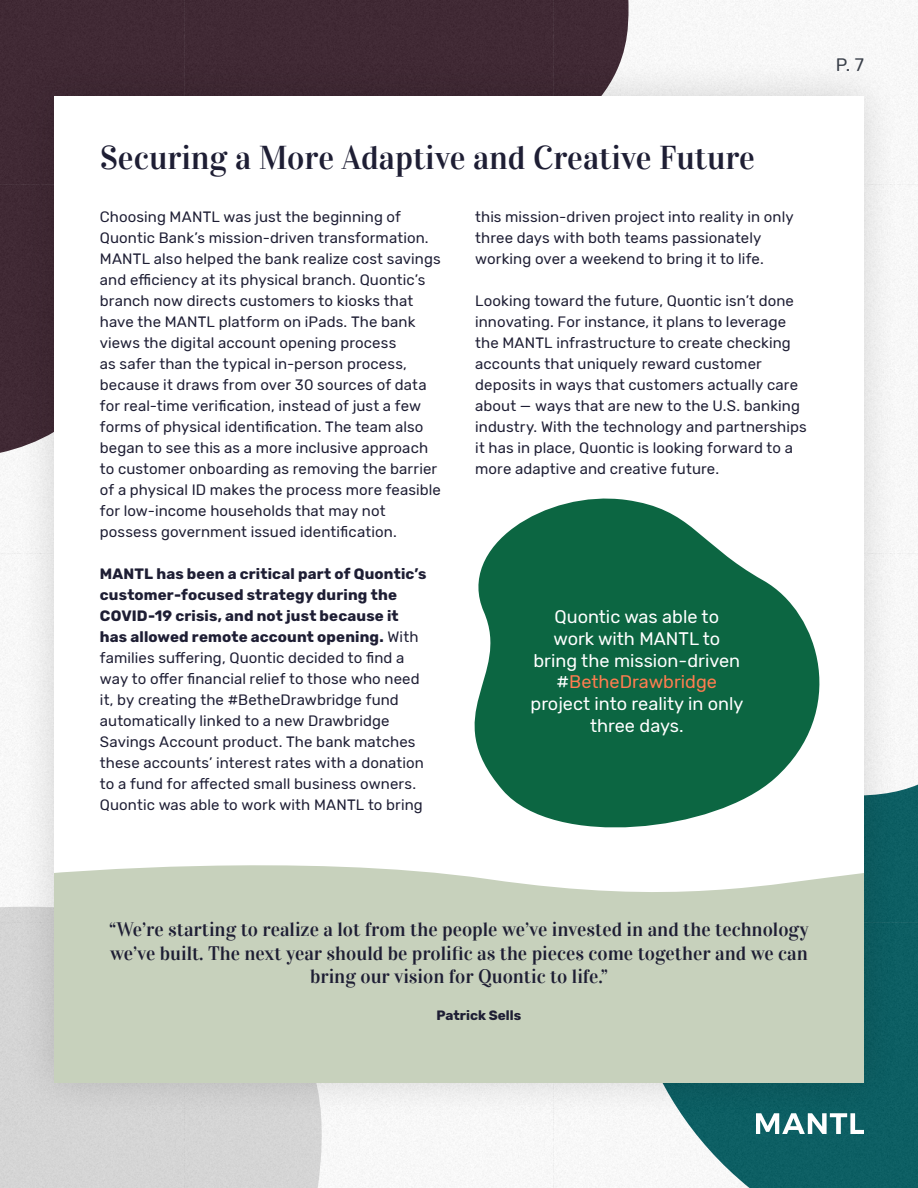
<style>
.page{position:relative;width:918px;height:1188px;background:#fff}
.page>*{position:absolute;margin:0;border:0;box-sizing:border-box;transform-origin:0 0}
.t1{font:33px "Vidaloka";color:#1e1e34}
.t2{font:19.5px/23.4px "Vidaloka";color:#1e1e34;text-align:center}
.t3{font:18.15px/21.8px "Rubik";color:#fff;text-align:center}
.t4{font:18px "Rubik";color:#393f49}
.t5{font:15px/21px "Rubik";letter-spacing:.005em;color:#1e1e34}
.t6{font:700 13.5px "Rubik";color:#1e1e34}
.s1{font-weight:700}
.s2{color:#ff7d50}
</style>
<div class="page">
<img style="left:0;top:0;width:918px;height:1188px">
<div style="left:16px;top:58px;width:886px;height:1063px;background:#000;opacity:.15"></div>
<div style="left:54px;top:96px;width:810px;height:987px;background:#fff"></div>
<svg style="left:756px;top:1113px;width:108px;height:21px"></svg>
<svg style="left:474px;top:498px;width:346px;height:330px;fill:#0c6642"></svg>
<div style="left:54px;top:865px;width:810px;height:218px;background:#c7d1bc"></div>
<h1 class="t1" style="left:100px;top:138px;width:657px">Securing a More Adaptive and Creative Future</h1>
<p class="t5" style="left:100px;top:207px;width:343px">Choosing MANTL was just the beginning of Quontic Bank’s mission-driven transformation.<br>MANTL also helped the bank realize cost savings and efficiency at its physical branch. Quontic’s branch now directs customers to kiosks that have the MANTL platform on iPads. The bank views the digital account opening process<br>as safer than the typical in-person process, because it draws from over 30 sources of data for real-time verification, instead of just a few forms of physical identification. The team also began to see this as a more inclusive approach to customer onboarding as removing the barrier of a physical ID makes the process more feasible for low-income households that may not possess government issued identification.</p>
<p class="t5" style="left:100px;top:564px;width:328px"><span class="s1">MANTL has been a critical part of Quontic’s customer-focused strategy during the COVID-19 crisis, and not just because it has allowed remote account opening.</span> With families suffering, Quontic decided to find a way to offer financial relief to those who need it, by creating the #BetheDrawbridge fund automatically linked to a new Drawbridge Savings Account product. The bank matches these accounts’ interest rates with a donation to a fund for affected small business owners.<br>Quontic was able to work with MANTL to bring</p>
<p class="t5" style="left:475px;top:207px;width:320px">this mission-driven project into reality in only three days with both teams passionately working over a weekend to bring it to life.</p>
<p class="t5" style="left:475px;top:291px;width:333px">Looking toward the future, Quontic isn’t done innovating. For instance, it plans to leverage the MANTL infrastructure to create checking accounts that uniquely reward customer deposits in ways that customers actually care about — ways that are new to the U.S. banking industry. With the technology and partnerships it has in place, Quontic is looking forward to a more adaptive and creative future.</p>
<p class="t3" style="left:531px;top:606px;width:215px">Quontic was able to<br>work with MANTL to bring the mission-driven #<span class="s2">BetheDrawbridge </span>project into reality in only three days.</p>
<p class="t4" style="left:836px;top:54px;width:30px">P. 7</p>
<h2 class="t2" style="left:109px;top:918px;width:701px">“We’re starting to realize a lot from the people we’ve invested in and the technology we’ve built. The next year should be prolific as the pieces come together and we can bring our vision for Quontic to life.”</h2>
<p class="t6" style="left:437px;top:1007px;width:86px">Patrick Sells</p>
</div>
